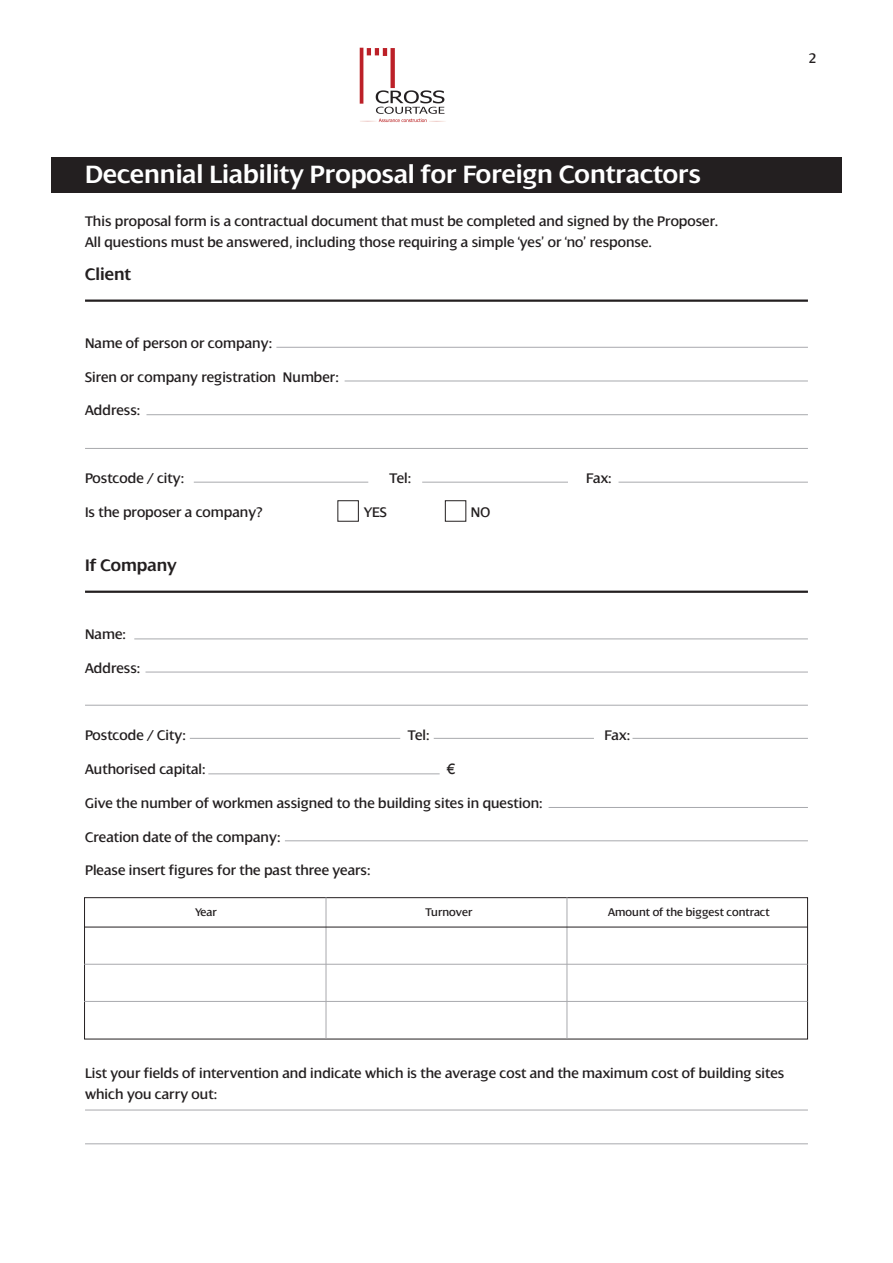
<style>
.page{position:relative;width:893px;height:1263px;background:#fff}
.page>*{position:absolute;margin:0;border:0;box-sizing:border-box;transform-origin:0 0}
.t1{font:600 27px "Dialog";color:#fff}
.t2{font:600 18px "Dialog";color:#231f20}
.t3{font:15px/21px "Dialog";color:#231f20}
.t4{font:15px "Gill Sans";color:#231f20}
.t5{font:12px "Dialog";color:#231f20}
</style>
<div class="page">
<div style="left:51px;top:157px;width:791px;height:36px;background:#231f20"></div>
<hr style="left:85px;top:299px;width:723px;height:3px;background:#231f20">
<hr style="left:85px;top:591px;width:723px;height:2px;background:#231f20">
<hr style="left:276px;top:347px;width:532px;height:1px;background:#a8a9ad">
<hr style="left:146px;top:414px;width:662px;height:1px;background:#a8a9ad">
<hr style="left:194px;top:482px;width:174px;height:1px;background:#a8a9ad">
<div style="left:84px;top:897px;width:724px;height:142px;border:1px solid #231f20"></div>
<hr style="left:326px;top:897px;width:1px;height:141px;background:#a8a9ad">
<hr style="left:567px;top:897px;width:1px;height:141px;background:#a8a9ad">
<hr style="left:84px;top:927px;width:723px;height:1px;background:#231f20">
<hr style="left:84px;top:964px;width:723px;height:1px;background:#a8a9ad">
<hr style="left:84px;top:1001px;width:723px;height:1px;background:#a8a9ad">
<hr style="left:85px;top:448px;width:723px;height:1px;background:#a8a9ad">
<hr style="left:422px;top:482px;width:146px;height:1px;background:#a8a9ad">
<hr style="left:618px;top:482px;width:190px;height:1px;background:#a8a9ad">
<hr style="left:549px;top:807px;width:259px;height:1px;background:#a8a9ad">
<hr style="left:285px;top:840px;width:523px;height:1px;background:#a8a9ad">
<hr style="left:345px;top:381px;width:463px;height:1px;background:#a8a9ad">
<hr style="left:85px;top:1143px;width:723px;height:1px;background:#a8a9ad">
<hr style="left:85px;top:1110px;width:723px;height:1px;background:#a8a9ad">
<hr style="left:134px;top:639px;width:674px;height:1px;background:#a8a9ad">
<hr style="left:145px;top:672px;width:663px;height:1px;background:#a8a9ad">
<hr style="left:190px;top:738px;width:210px;height:1px;background:#a8a9ad">
<hr style="left:85px;top:705px;width:723px;height:1px;background:#a8a9ad">
<hr style="left:434px;top:738px;width:160px;height:1px;background:#a8a9ad">
<hr style="left:632px;top:738px;width:176px;height:1px;background:#a8a9ad">
<hr style="left:208px;top:774px;width:232px;height:1px;background:#a8a9ad">
<div style="left:337px;top:500px;width:22px;height:22px;border:1px solid #231f20"></div>
<div style="left:445px;top:500px;width:21px;height:22px;border:1px solid #231f20"></div>
<img style="left:359px;top:47px;width:87px;height:76px">
<p class="t3" style="left:809px;top:47px;width:9px">2</p>
<h1 class="t1" style="left:85px;top:158px;width:617px">Decennial Liability Proposal for Foreign Contractors</h1>
<p class="t3" style="left:85px;top:210px;width:635px">This proposal form is a contractual document that must be completed and signed by the Proposer.<br>All questions must be answered, including those requiring a simple ‘yes’ or ‘no’ response.</p>
<p class="t2" style="left:85px;top:264px;width:48px">Client</p>
<p class="t3" style="left:85px;top:332px;width:189px">Name of person or company:</p>
<p class="t3" style="left:85px;top:366px;width:255px">Siren or company registration Number:</p>
<p class="t3" style="left:85px;top:400px;width:57px">Address:</p>
<p class="t3" style="left:85px;top:467px;width:101px">Postcode / city:</p>
<p class="t3" style="left:389px;top:467px;width:23px">Tel:</p>
<p class="t3" style="left:586px;top:467px;width:27px">Fax:</p>
<p class="t3" style="left:85px;top:501px;width:179px">Is the proposer a company?</p>
<p class="t3" style="left:364px;top:501px;width:25px">YES</p>
<p class="t3" style="left:471px;top:501px;width:21px">NO</p>
<p class="t2" style="left:85px;top:555px;width:93px">If Company</p>
<p class="t3" style="left:85px;top:623px;width:42px">Name:</p>
<p class="t3" style="left:85px;top:657px;width:57px">Address:</p>
<p class="t3" style="left:85px;top:725px;width:102px">Postcode / City:</p>
<p class="t3" style="left:408px;top:725px;width:23px">Tel:</p>
<p class="t3" style="left:604px;top:725px;width:27px">Fax:</p>
<p class="t3" style="left:85px;top:758px;width:122px">Authorised capital:</p>
<p class="t4" style="left:446px;top:761px;width:11px">€</p>
<p class="t3" style="left:85px;top:792px;width:459px">Give the number of workmen assigned to the building sites in question:</p>
<p class="t3" style="left:85px;top:826px;width:197px">Creation date of the company:</p>
<p class="t3" style="left:85px;top:860px;width:287px">Please insert figures for the past three years:</p>
<p class="t5" style="left:195px;top:905px;width:23px">Year</p>
<p class="t5" style="left:425px;top:905px;width:48px">Turnover</p>
<p class="t5" style="left:608px;top:905px;width:163px">Amount of the biggest contract</p>
<p class="t3" style="left:85px;top:1062px;width:701px">List your fields of intervention and indicate which is the average cost and the maximum cost of building sites which you carry out:</p>
</div>
